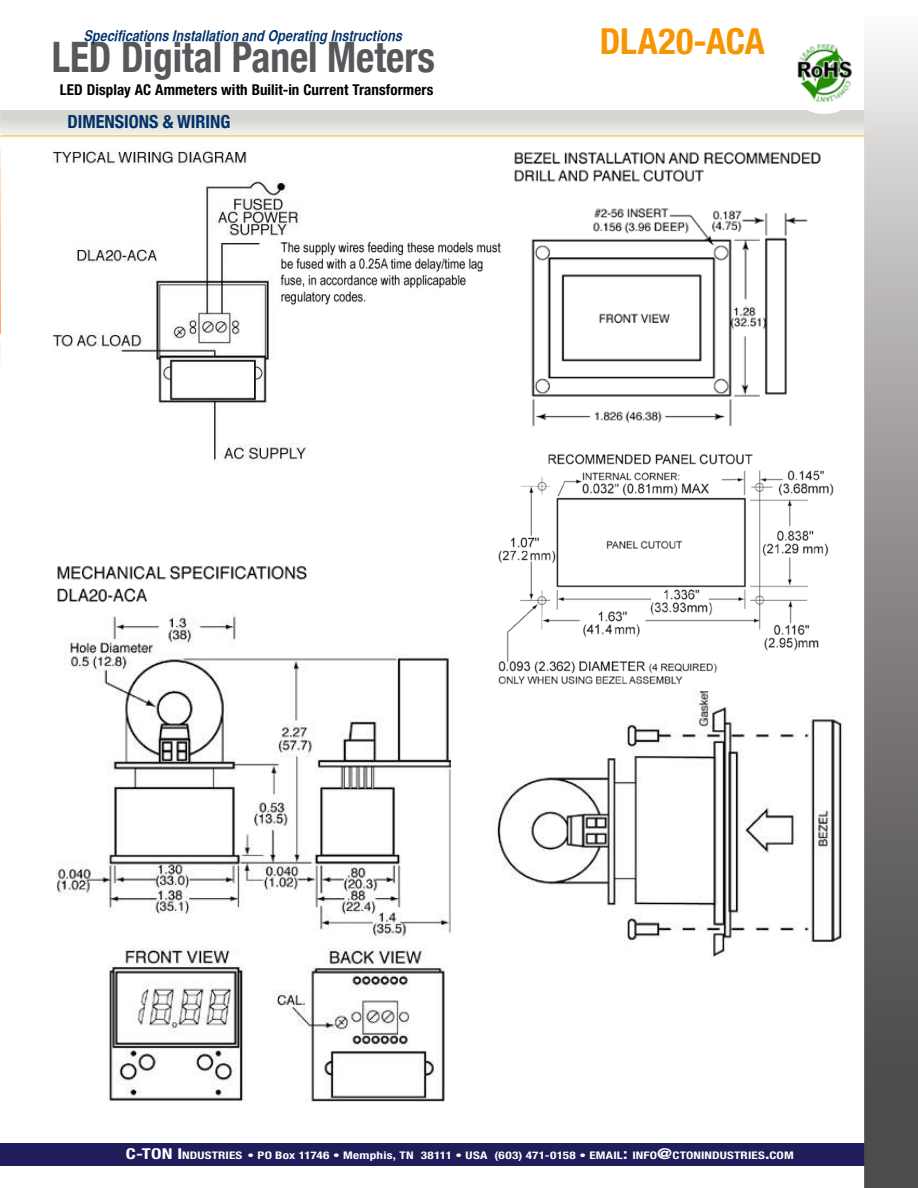
<style>
.page{position:relative;width:918px;height:1188px;background:#fff}
.page>*{position:absolute;margin:0;border:0;box-sizing:border-box;transform-origin:0 0}
.t1{font:700 condensed 42px "Helvetica Neue";color:#57585b;scale:.94 1}
.t2{font:700 condensed 36px "Helvetica Neue LT Pro";color:#f79500}
.t3{font:700 condensed 18px "Helvetica Neue";color:#003269}
.t4{font:700 condensed 15px "Helvetica Neue LT Pro";letter-spacing:.005em;color:#000}
.t5{font:italic 15px "Helvetica CY Bold";letter-spacing:.005em;color:#003269}
.t6{font:700 condensed 10.5px "Helvetica Neue LT Pro";letter-spacing:.02em;color:#fff;scale:1.25 1}
.s1{font-size:15px}
.s2{font-style:inherit}
</style>
<div class="page">
<img style="left:0;top:149px;width:1px;height:185px">
<div style="left:1px;top:1143px;width:917px;height:22px;background:#201d5a"></div>
<img style="left:0;top:342px;width:1px;height:15px">
<img style="left:797px;top:44px;width:55px;height:58px">
<img style="left:864px;top:46px;width:54px;height:1142px">
<svg style="left:0;top:1143px;width:1px;height:22px"></svg>
<hr style="left:1px;top:135px;width:865px;height:2px;background:#fecb68">
<img style="left:56px;top:565px;width:394px;height:537px">
<img style="left:52px;top:148px;width:255px;height:316px">
<img style="left:514px;top:152px;width:307px;height:275px">
<img style="left:275px;top:239px;width:226px;height:71px">
<img style="left:498px;top:454px;width:336px;height:231px">
<img style="left:495px;top:691px;width:349px;height:266px">
<h3 class="t5" style="left:85px;top:26px;width:320px">Specifications Installation and Operating Instructions</h3>
<h2 class="t2" style="left:600px;top:28px;width:167px">DLA20-ACA</h2>
<h3 class="t4" style="left:60px;top:84px;width:375px">LED Display AC Ammeters with Builit-in Current Transformers</h3>
<h3 class="t3" style="left:68px;top:106px;width:164px">DIMENSIONS &amp; WIRING</h3>
<h1 class="t1" style="left:52px;top:22px;width:409px">LED Digital Panel Meters</h1>
<p class="t6" style="left:126px;top:1151px;width:536px"><span class="s1">C-TON I</span><span class="s2">NDUSTRIES</span> • PO Box 11746 • Memphis, TN 38111 • USA (603) 471-0158 • <span class="s2">EMAIL</span><span class="s1">:</span> <span class="s2">INFO</span><span class="s1">@</span><span class="s2">CTONINDUSTRIES</span><span class="s1">.</span><span class="s2">COM</span></p>
</div>
